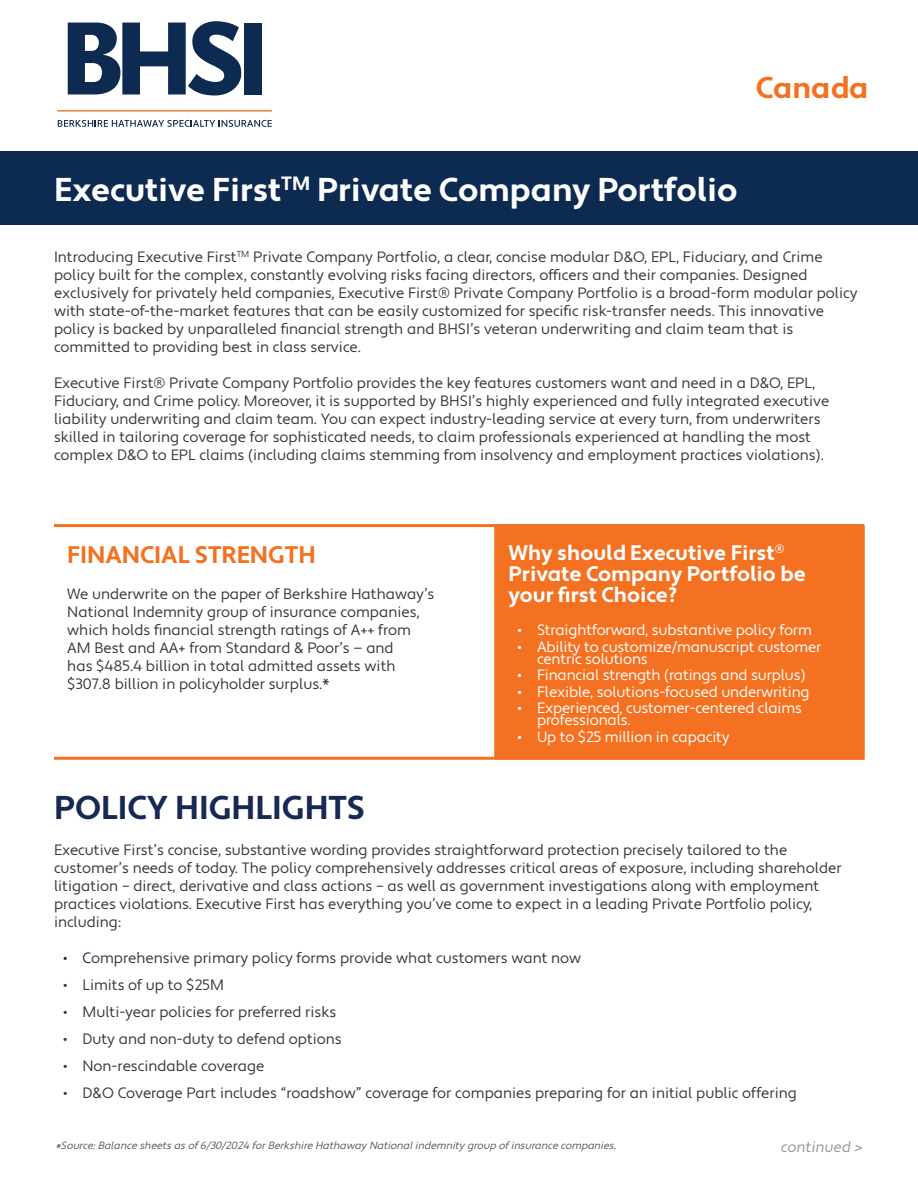
<style>
.page{position:relative;width:918px;height:1188px;background:#fff}
.page>*{position:absolute;margin:0;border:0;box-sizing:border-box;transform-origin:0 0}
.t1{font:700 33px "Apertura";color:#fff}
.t2{font:700 33px "Apertura";color:#172953}
.t3{font:700 30px "Apertura";color:#f37121}
.t4{font:700 24px "Apertura";color:#f37121}
.t5{font:700 21px/21px "Apertura";color:#fff}
.t6{font:15px/18px "Apertura";color:#383839}
.t7{font:15px/12px "Apertura";letter-spacing:-.01em;color:#fff}
.t8{font:15px "Apertura Obliq";color:#939598}
.t9{font:italic 10.5px "Apertura";color:#57585a}
.s1{color:#172953}
</style>
<div class="page">
<hr style="left:54px;top:524px;width:810px;height:3px;background:#f37121">
<div style="left:494px;top:525px;width:371px;height:235px;background:#f37121;border:2px solid #f37121"></div>
<hr style="left:54px;top:757px;width:810px;height:3px;background:#f37121">
<div style="left:0;top:152px;width:918px;height:73px;background:#0d2b51"></div>
<svg style="left:68px;top:21px;width:174px;height:75px"></svg>
<div style="left:244px;top:23px;width:17px;height:72px;background:#0d2b51"></div>
<svg style="left:58px;top:120px;width:214px;height:7px"></svg>
<hr style="left:57px;top:110px;width:215px;height:2px;background:#f37121">
<p class="t3" style="left:756px;top:70px;width:114px">Canada</p>
<p class="t1" style="left:54px;top:169px;width:685px">Executive First<sup>TM</sup> Private Company Portfolio</p>
<p class="t6" style="left:54px;top:249px;width:805px">Introducing Executive First<sup>TM</sup> Private Company Portfolio, a clear, concise modular D&amp;O, EPL, Fiduciary, and Crime policy built for the complex, constantly evolving risks facing directors, officers and their companies. Designed exclusively for privately held companies, Executive First® Private Company Portfolio is a broad-form modular policy with state-of-the-market features that can be easily customized for specific risk-transfer needs. This innovative policy is backed by unparalleled financial strength and BHSI’s veteran underwriting and claim team that is committed to providing best in class service.</p>
<p class="t6" style="left:54px;top:375px;width:777px">Executive First® Private Company Portfolio provides the key features customers want and need in a D&amp;O, EPL, Fiduciary, and Crime policy. Moreover, it is supported by BHSI’s highly experienced and fully integrated executive liability underwriting and claim team. You can expect industry-leading service at every turn, from underwriters skilled in tailoring coverage for sophisticated needs, to claim professionals experienced at handling the most complex D&amp;O to EPL claims (including claims stemming from insolvency and employment practices violations).</p>
<p class="t4" style="left:67px;top:540px;width:250px">FINANCIAL STRENGTH</p>
<p class="t6" style="left:67px;top:585px;width:369px">We underwrite on the paper of Berkshire Hathaway’s National Indemnity group of insurance companies, which holds financial strength ratings of A++ from AM Best and AA+ from Standard &amp; Poor’s — and<br>has $485.4 billion in total admitted assets with $307.8 billion in policyholder surplus.*</p>
<p class="t5" style="left:508px;top:543px;width:299px">Why should Executive First<sup>®<br></sup>Private Company Portfolio be your first Choice?</p>
<p class="t7" style="left:518px;top:625px;width:296px">• Straightforward, substantive policy form</p>
<p class="t7" style="left:537px;top:641px;width:286px;text-indent:-20px">• Ability to customize/manuscript customer centric solutions</p>
<p class="t7" style="left:518px;top:670px;width:290px">• Financial strength (ratings and surplus)</p>
<p class="t7" style="left:518px;top:686px;width:294px">• Flexible, solutions-focused underwriting</p>
<p class="t7" style="left:537px;top:703px;width:267px;text-indent:-20px">• Experienced, customer-centered claims professionals.</p>
<p class="t7" style="left:518px;top:731px;width:214px">• Up to $25 million in capacity</p>
<p class="t2" style="left:54px;top:787px;width:313px">POLICY HIGHLIGHTS</p>
<p class="t6" style="left:54px;top:841px;width:789px">Executive First’s concise, substantive wording provides straightforward protection precisely tailored to the customer’s needs of today. The policy comprehensively addresses critical areas of exposure, including shareholder litigation – direct, derivative and class actions – as well as government investigations along with employment practices violations. Executive First has everything you’ve come to expect in a leading Private Portfolio policy, including:</p>
<p class="t6" style="left:63px;top:949px;width:520px"><span class="s1">• C</span>omprehensive primary policy forms provide what customers want now</p>
<p class="t6" style="left:63px;top:976px;width:162px">• Limits of up to $25M</p>
<p class="t6" style="left:63px;top:1003px;width:275px">• Multi-year policies for preferred risks</p>
<p class="t6" style="left:63px;top:1030px;width:280px">• Duty and non-duty to defend options</p>
<p class="t6" style="left:63px;top:1057px;width:203px">• Non-rescindable coverage</p>
<p class="t6" style="left:63px;top:1084px;width:735px">• D&amp;O Coverage Part includes “roadshow” coverage for companies preparing for an initial public offering</p>
<p class="t9" style="left:56px;top:1139px;width:565px">*Source:Balance sheetsasof 6/30/2024 forBerkshire HathawayNationalindemnitygroup of insurance companies.</p>
<p class="t8" style="left:781px;top:1138px;width:83px">continued &gt;</p>
</div>
